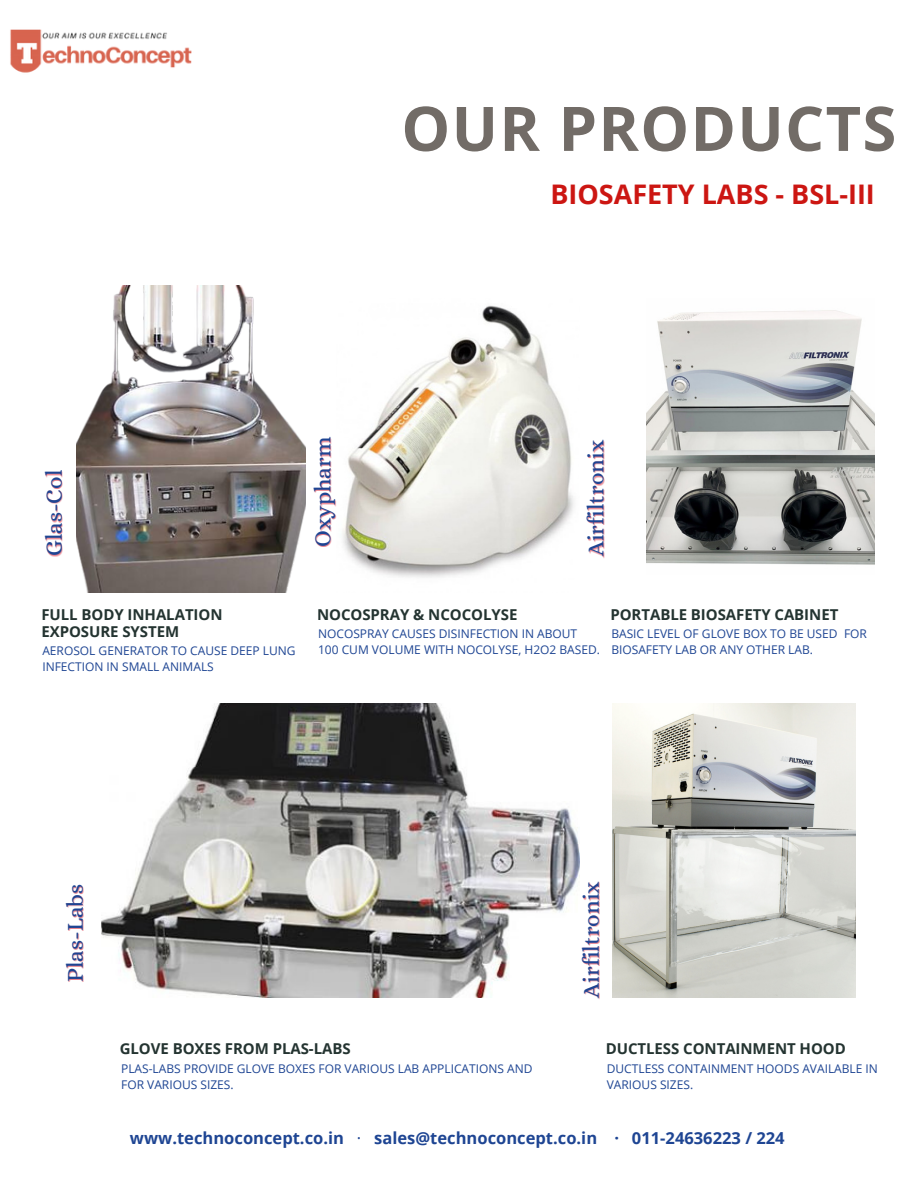
<style>
.page{position:relative;width:918px;height:1188px;background:#fff}
.page>*{position:absolute;margin:0;border:0;box-sizing:border-box;transform-origin:0 0}
.t1{font:700 61.5px "Open Sans";letter-spacing:.02em;color:#726c67}
.t2{font:700 27px "Open Sans";color:#cc1612}
.t3{font:22.8px "Alice";color:#1e4593}
.t4{font:700 16.5px "Open Sans";color:#1e4593}
.t5{font:700 15px/16.8px "Open Sans";letter-spacing:-.005em;color:#243431}
.t6{font:12px/16px "Open Sans";color:#1e4593}
.s1{font-weight:400}
</style>
<div class="page">
<img style="left:76px;top:285px;width:230px;height:307px">
<img style="left:342px;top:305px;width:232px;height:273px">
<img style="left:647px;top:310px;width:227px;height:255px">
<img style="left:102px;top:704px;width:478px;height:293px">
<img style="left:613px;top:704px;width:243px;height:293px">
<img style="left:10px;top:29px;width:182px;height:44px">
<p class="t1" style="left:401px;top:85px;width:496px">OUR PRODUCTS</p>
<p class="t2" style="left:550px;top:175px;width:326px">BIOSAFETY LABS - BSL-III</p>
<p class="t3" style="left:41px;top:556px;width:88px;rotate:-90deg">Glas-Col</p>
<p class="t3" style="left:310px;top:547px;width:112px;rotate:-90deg">Oxypharm</p>
<p class="t3" style="left:583px;top:556px;width:118px;rotate:-90deg">Airfiltronix</p>
<p class="t5" style="left:41px;top:605px;width:183px">FULL BODY INHALATION<br>EXPOSURE SYSTEM</p>
<p class="t6" style="left:42px;top:642px;width:255px">AEROSOL GENERATOR TO CAUSE DEEP LUNG<br>INFECTION IN SMALL ANIMALS</p>
<p class="t5" style="left:317px;top:605px;width:202px">NOCOSPRAY &amp; NCOCOLYSE</p>
<p class="t6" style="left:318px;top:625px;width:261px">NOCOSPRAY CAUSES DISINFECTION IN ABOUT</p>
<p class="t6" style="left:318px;top:641px;width:283px">100 CUM VOLUME WITH NOCOLYSE, H2O2 BASED.</p>
<p class="t5" style="left:610px;top:605px;width:229px">PORTABLE BIOSAFETY CABINET</p>
<p class="t6" style="left:611px;top:625px;width:257px">BASIC LEVEL OF GLOVE BOX TO BE USED FOR<br>BIOSAFETY LAB OR ANY OTHER LAB.</p>
<p class="t3" style="left:62px;top:982px;width:100px;rotate:-90deg">Plas-Labs</p>
<p class="t3" style="left:578px;top:998px;width:118px;rotate:-90deg">Airfiltronix</p>
<p class="t5" style="left:120px;top:1040px;width:232px">GLOVE BOXES FROM PLAS-LABS</p>
<p class="t6" style="left:121px;top:1060px;width:413px">PLAS-LABS PROVIDE GLOVE BOXES FOR VARIOUS LAB APPLICATIONS AND</p>
<p class="t6" style="left:121px;top:1076px;width:114px">FOR VARIOUS SIZES.</p>
<p class="t5" style="left:606px;top:1040px;width:242px">DUCTLESS CONTAINMENT HOOD</p>
<p class="t6" style="left:607px;top:1060px;width:273px">DUCTLESS CONTAINMENT HOODS AVAILABLE IN<br>VARIOUS SIZES.</p>
<p class="t4" style="left:130px;top:1127px;width:656px">www.technoconcept.co.in <span class="s1">·</span> sales@technoconcept.co.in · 011-24636223 / 224</p>
</div>
